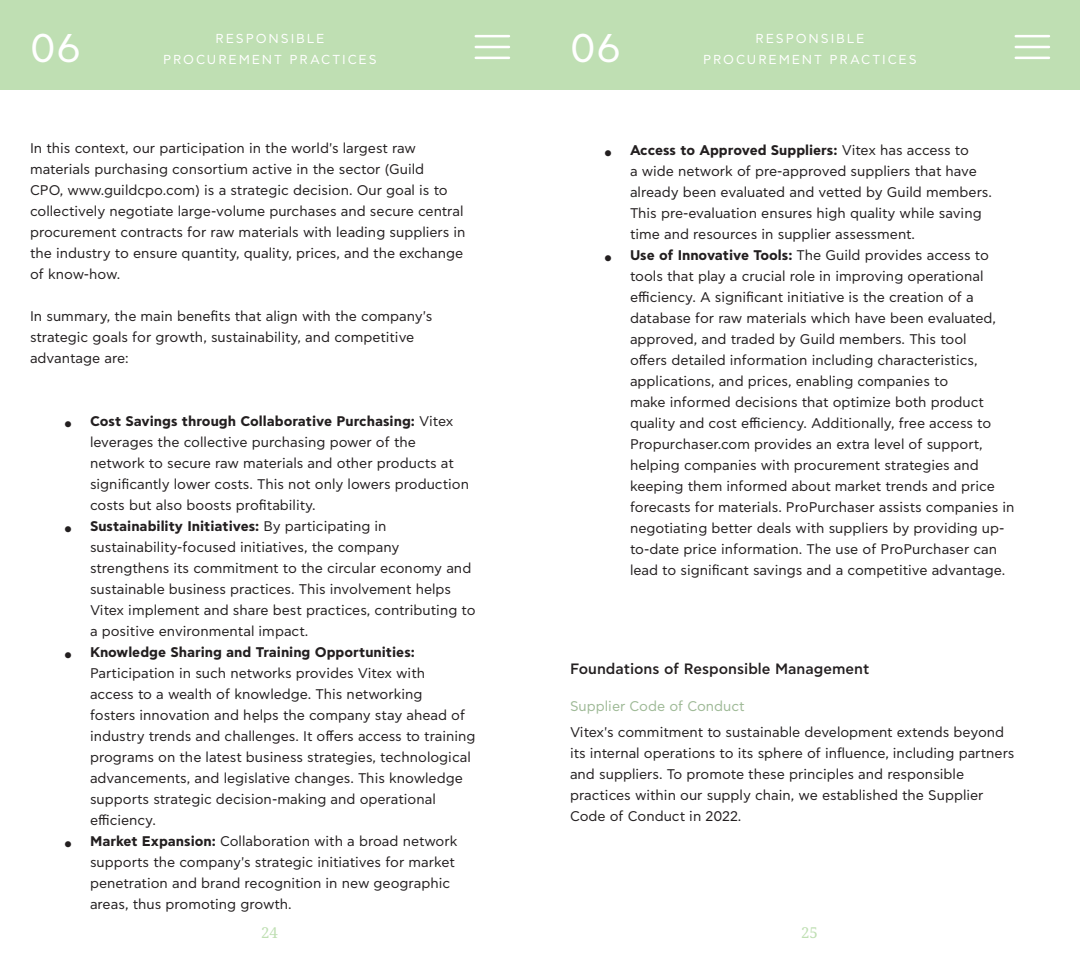
<style>
.page{position:relative;width:1080px;height:960px;background:#fff}
.page>*{position:absolute;margin:0;border:0;box-sizing:border-box;transform-origin:0 0}
.t1{font:40px "CF Asty Std";color:#fff}
.t2{font:500 15px "CF Asty Std";color:#231f20}
.t3{font:15px "Noto Serif";color:#bfdfb3}
.t4{font:14px/21px "CF Asty Std";color:#231f20}
.t5{font:700 14px "CF Asty Std";color:#231f20}
.t6{font:14px "CF Asty Std";color:#9fba97}
.t7{font:13px/21.5px "CF Asty Std";letter-spacing:.14em;color:#fff;text-align:center}
.s1{font-weight:700}
</style>
<div class="page">
<div style="left:0;top:0;width:540px;height:90px;background:#bfdfb3"></div>
<div style="left:540px;top:0;width:540px;height:90px;background:#bfdfb3"></div>
<hr style="left:1016px;top:35px;width:33px;height:2px;background:#fff">
<hr style="left:1016px;top:46px;width:33px;height:2px;background:#fff">
<hr style="left:1016px;top:57px;width:33px;height:2px;background:#fff">
<hr style="left:476px;top:35px;width:33px;height:2px;background:#fff">
<hr style="left:476px;top:46px;width:33px;height:2px;background:#fff">
<hr style="left:476px;top:57px;width:33px;height:2px;background:#fff">
<h1 class="t1" style="left:30px;top:26px;width:53px">06</h1>
<p class="t7" style="left:163px;top:28px;width:215px">RESPONSIBLE<br>PROCUREMENT PRACTICES</p>
<p class="t4" style="left:30px;top:138px;width:437px">In this context, our participation in the world's largest raw materials purchasing consortium active in the sector (Guild<br>CPO, www.guildcpo.com) is a strategic decision. Our goal is to collectively negotiate large-volume purchases and secure central procurement contracts for raw materials with leading suppliers in the industry to ensure quantity, quality, prices, and the exchange of know-how.</p>
<p class="t4" style="left:30px;top:306px;width:404px">In summary, the main benefits that align with the company's strategic goals for growth, sustainability, and competitive advantage are:</p>
<p class="t4" style="left:90px;top:411px;width:387px"><span class="s1">Cost Savings through Collaborative Purchasing:</span> Vitex leverages the collective purchasing power of the<br>network to secure raw materials and other products at significantly lower costs. This not only lowers production costs but also boosts profitability.<br><span class="s1">Sustainability Initiatives:</span> By participating in sustainability-focused initiatives, the company strengthens its commitment to the circular economy and sustainable business practices. This involvement helps Vitex implement and share best practices, contributing to a positive environmental impact.</p>
<p class="t5" style="left:90px;top:644px;width:326px">Knowledge Sharing and Training Opportunities:</p>
<p class="t4" style="left:90px;top:663px;width:387px">Participation in such networks provides Vitex with<br>access to a wealth of knowledge. This networking<br>fosters innovation and helps the company stay ahead of industry trends and challenges. It offers access to training programs on the latest business strategies, technological advancements, and legislative changes. This knowledge supports strategic decision-making and operational efficiency.<br><span class="s1">Market Expansion:</span> Collaboration with a broad network supports the company's strategic initiatives for market penetration and brand recognition in new geographic areas, thus promoting growth.</p>
<h1 class="t1" style="left:570px;top:26px;width:53px">06</h1>
<p class="t7" style="left:703px;top:28px;width:215px">RESPONSIBLE<br>PROCUREMENT PRACTICES</p>
<p class="t4" style="left:630px;top:140px;width:386px"><span class="s1">Access to Approved Suppliers:</span> Vitex has access to<br>a wide network of pre-approved suppliers that have already been evaluated and vetted by Guild members.<br>This pre-evaluation ensures high quality while saving time and resources in supplier assessment.<br><span class="s1">Use of Innovative Tools:</span> The Guild provides access to tools that play a crucial role in improving operational efficiency. A significant initiative is the creation of a database for raw materials which have been evaluated, approved, and traded by Guild members. This tool<br>offers detailed information including characteristics, applications, and prices, enabling companies to<br>make informed decisions that optimize both product quality and cost efficiency. Additionally, free access to Propurchaser.com provides an extra level of support, helping companies with procurement strategies and keeping them informed about market trends and price forecasts for materials. ProPurchaser assists companies in negotiating better deals with suppliers by providing up&shy;to-date price information. The use of ProPurchaser can lead to significant savings and a competitive advantage.</p>
<p class="t2" style="left:570px;top:660px;width:301px">Foundations of Responsible Management</p>
<p class="t6" style="left:570px;top:699px;width:176px">Supplier Code of Conduct</p>
<p class="t4" style="left:570px;top:722px;width:446px">Vitex's commitment to sustainable development extends beyond its internal operations to its sphere of influence, including partners and suppliers. To promote these principles and responsible practices within our supply chain, we established the Supplier Code of Conduct in 2022.</p>
<p class="t3" style="left:261px;top:922px;width:18px">24</p>
<p class="t3" style="left:801px;top:922px;width:18px">25</p>
</div>
